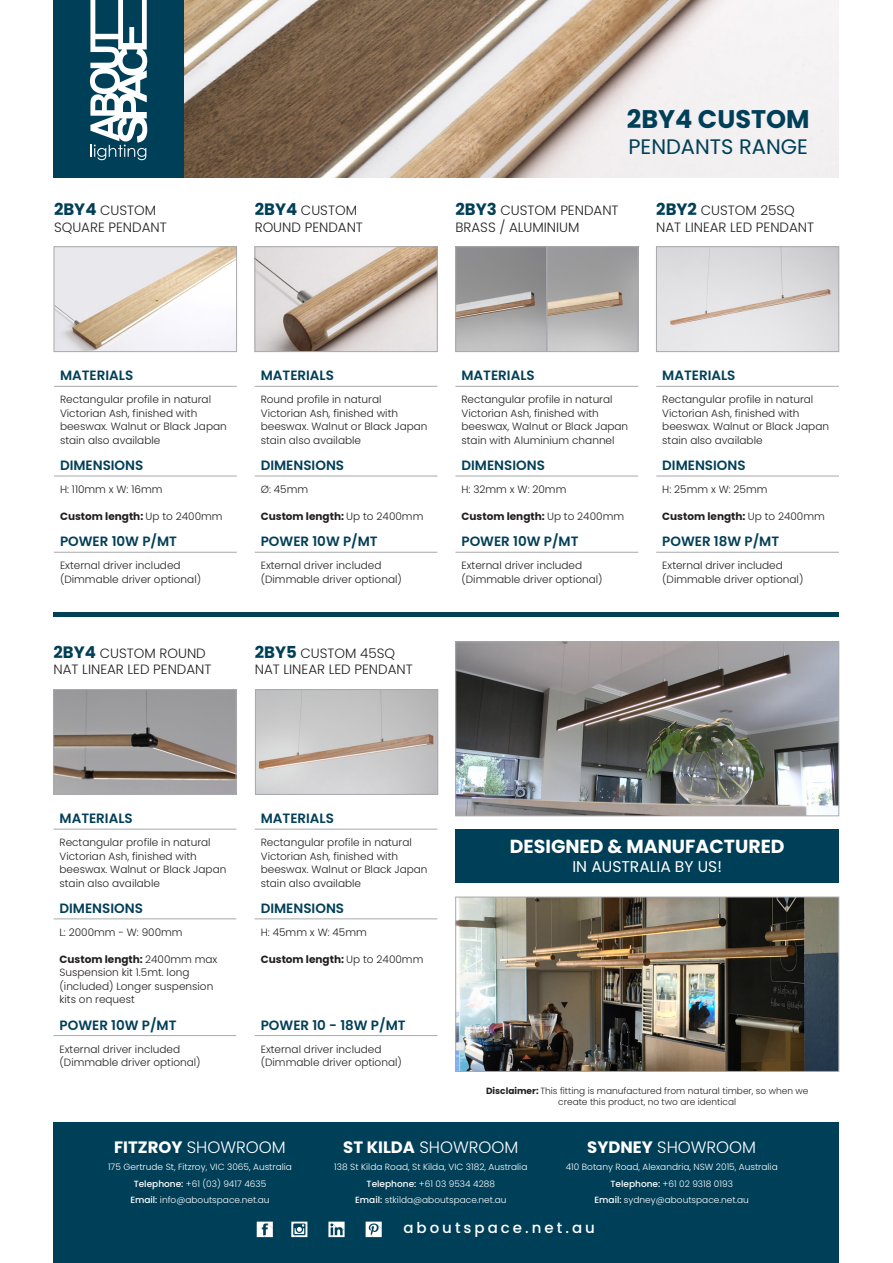
<style>
.page{position:relative;width:893px;height:1263px;background:#fff}
.page>*{position:absolute;margin:0;border:0;box-sizing:border-box;transform-origin:0 0}
.t1{font:700 25.5px "Poppins";color:#003f58}
.t2{font:21px "Poppins";color:#003f58}
.t3{font:700 18.9px "Poppins";color:#fff}
.t4{font:300 16.5px "Poppins";color:#fff}
.t5{font:15.6px "Poppins";color:#fff}
.t6{font:500 15px "Poppins";letter-spacing:.2em;color:#fff}
.t7{font:600 13.5px "Poppins";color:#003f58}
.t8{font:300 13.5px "Poppins";color:#231f20}
.t9{font:300 10.5px/13.5px "Poppins";color:#231f20}
.t10{font:700 10.5px "Poppins";color:#231f20}
.t11{font:300 9px "Poppins";color:#fff}
.t12{font:300 9px/10.8px "Poppins";color:#231f20;text-align:center}
.s1{font-weight:700;font-size:16.5px;color:#003f58}
.s2{font-weight:300}
.s3{font-weight:700}
.s4{font-weight:500}
</style>
<div class="page">
<img style="left:184px;top:0;width:655px;height:178px">
<div style="left:54px;top:0;width:130px;height:178px;background:#003f58"></div>
<hr style="left:54px;top:613px;width:785px;height:4px;background:#003f58">
<div style="left:54px;top:1122px;width:785px;height:141px;background:#003f58"></div>
<svg style="left:90px;top:0;width:57px;height:160px"></svg>
<img style="left:56px;top:248px;width:179px;height:102px">
<div style="left:54px;top:246px;width:183px;height:106px;border:1px solid #a8a9ad"></div>
<img style="left:257px;top:248px;width:178px;height:102px">
<div style="left:255px;top:246px;width:182px;height:106px;border:1px solid #a8a9ad"></div>
<img style="left:658px;top:248px;width:179px;height:102px">
<div style="left:656px;top:246px;width:183px;height:106px;border:1px solid #a8a9ad"></div>
<img style="left:257px;top:691px;width:179px;height:102px">
<div style="left:255px;top:689px;width:183px;height:106px;border:1px solid #a8a9ad"></div>
<img style="left:457px;top:644px;width:380px;height:170px">
<div style="left:455px;top:642px;width:384px;height:174px;border:1px solid #a8a9ad"></div>
<img style="left:457px;top:899px;width:380px;height:170px">
<div style="left:455px;top:897px;width:384px;height:174px;border:1px solid #a8a9ad"></div>
<img style="left:56px;top:691px;width:178px;height:102px">
<div style="left:54px;top:689px;width:182px;height:106px;border:1px solid #a8a9ad"></div>
<img style="left:457px;top:248px;width:179px;height:102px">
<div style="left:455px;top:246px;width:92px;height:106px;border:1px solid #a8a9ad"></div>
<div style="left:547px;top:246px;width:91px;height:106px;border:1px solid #a8a9ad"></div>
<hr style="left:54px;top:386px;width:183px;height:1px;background:#a8a9ad">
<hr style="left:54px;top:476px;width:183px;height:1px;background:#a8a9ad">
<hr style="left:54px;top:552px;width:183px;height:1px;background:#a8a9ad">
<hr style="left:255px;top:386px;width:182px;height:1px;background:#a8a9ad">
<hr style="left:255px;top:476px;width:182px;height:1px;background:#a8a9ad">
<hr style="left:255px;top:552px;width:182px;height:1px;background:#a8a9ad">
<hr style="left:455px;top:386px;width:183px;height:1px;background:#a8a9ad">
<hr style="left:455px;top:476px;width:183px;height:1px;background:#a8a9ad">
<hr style="left:455px;top:552px;width:183px;height:1px;background:#a8a9ad">
<hr style="left:255px;top:829px;width:182px;height:1px;background:#a8a9ad">
<hr style="left:255px;top:918px;width:182px;height:1px;background:#a8a9ad">
<hr style="left:255px;top:1035px;width:182px;height:1px;background:#a8a9ad">
<hr style="left:656px;top:386px;width:183px;height:1px;background:#a8a9ad">
<hr style="left:656px;top:476px;width:183px;height:1px;background:#a8a9ad">
<hr style="left:656px;top:552px;width:183px;height:1px;background:#a8a9ad">
<hr style="left:54px;top:829px;width:182px;height:1px;background:#a8a9ad">
<hr style="left:54px;top:918px;width:182px;height:1px;background:#a8a9ad">
<hr style="left:54px;top:1035px;width:182px;height:1px;background:#a8a9ad">
<svg style="left:257px;top:1221px;width:16px;height:16px"></svg>
<svg style="left:291px;top:1221px;width:16px;height:16px"></svg>
<svg style="left:328px;top:1221px;width:17px;height:16px"></svg>
<svg style="left:366px;top:1221px;width:16px;height:16px"></svg>
<div style="left:455px;top:830px;width:384px;height:53px;background:#003f58"></div>
<p class="t8" style="left:54px;top:203px;width:104px"><span class="s1">2BY4</span> CUSTOM</p>
<p class="t8" style="left:54px;top:219px;width:114px">SQUARE PENDANT</p>
<p class="t8" style="left:255px;top:203px;width:104px"><span class="s1">2BY4</span> CUSTOM</p>
<p class="t8" style="left:255px;top:219px;width:110px">ROUND PENDANT</p>
<p class="t1" style="left:627px;top:105px;width:184px">2BY4 CUSTOM</p>
<p class="t2" style="left:628px;top:134px;width:181px">PENDANTS RANGE</p>
<p class="t8" style="left:455px;top:203px;width:165px"><span class="s1">2BY3</span> CUSTOM PENDANT</p>
<p class="t8" style="left:455px;top:219px;width:126px">BRASS / ALUMINIUM</p>
<p class="t8" style="left:656px;top:203px;width:140px"><span class="s1">2BY2</span> CUSTOM 25SQ</p>
<p class="t8" style="left:656px;top:219px;width:160px">NAT LINEAR LED PENDANT</p>
<p class="t7" style="left:60px;top:368px;width:75px">MATERIALS</p>
<p class="t9" style="left:60px;top:393px;width:168px">Rectangular profile in natural<br>Victorian Ash, finished with beeswax. Walnut or Black Japan stain also available</p>
<p class="t7" style="left:60px;top:457px;width:85px">DIMENSIONS</p>
<p class="t9" style="left:60px;top:483px;width:104px">H: 110mm x W: 16mm</p>
<p class="t10" style="left:60px;top:510px;width:164px">Custom length: <span class="s2">Up to 2400mm</span></p>
<p class="t7" style="left:60px;top:534px;width:119px">POWER 10W P/MT</p>
<p class="t9" style="left:60px;top:559px;width:122px">External driver included</p>
<p class="t9" style="left:60px;top:572px;width:143px">(Dimmable driver optional)</p>
<p class="t8" style="left:54px;top:645px;width:154px"><span class="s1">2BY4</span> CUSTOM ROUND</p>
<p class="t8" style="left:54px;top:662px;width:160px">NAT LINEAR LED PENDANT</p>
<p class="t7" style="left:261px;top:368px;width:75px">MATERIALS</p>
<p class="t9" style="left:261px;top:393px;width:168px">Round profile in natural<br>Victorian Ash, finished with beeswax. Walnut or Black Japan stain also available</p>
<p class="t7" style="left:261px;top:457px;width:85px">DIMENSIONS</p>
<p class="t9" style="left:261px;top:483px;width:49px">Ø: 45mm</p>
<p class="t10" style="left:261px;top:510px;width:164px">Custom length: <span class="s2">Up to 2400mm</span></p>
<p class="t7" style="left:261px;top:534px;width:119px">POWER 10W P/MT</p>
<p class="t9" style="left:261px;top:559px;width:122px">External driver included</p>
<p class="t9" style="left:261px;top:572px;width:143px">(Dimmable driver optional)</p>
<p class="t8" style="left:255px;top:645px;width:142px"><span class="s1">2BY5</span> CUSTOM 45SQ</p>
<p class="t8" style="left:255px;top:662px;width:160px">NAT LINEAR LED PENDANT</p>
<p class="t7" style="left:461px;top:368px;width:75px">MATERIALS</p>
<p class="t9" style="left:461px;top:393px;width:168px">Rectangular profile in natural<br>Victorian Ash, finished with beeswax, Walnut or Black Japan stain with Aluminium channel</p>
<p class="t7" style="left:461px;top:457px;width:85px">DIMENSIONS</p>
<p class="t9" style="left:461px;top:483px;width:106px">H: 32mm x W: 20mm</p>
<p class="t10" style="left:461px;top:510px;width:164px">Custom length: <span class="s2">Up to 2400mm</span></p>
<p class="t7" style="left:461px;top:534px;width:119px">POWER 10W P/MT</p>
<p class="t9" style="left:461px;top:559px;width:122px">External driver included</p>
<p class="t9" style="left:461px;top:572px;width:143px">(Dimmable driver optional)</p>
<p class="t7" style="left:662px;top:368px;width:75px">MATERIALS</p>
<p class="t9" style="left:662px;top:393px;width:168px">Rectangular profile in natural<br>Victorian Ash, finished with beeswax. Walnut or Black Japan stain also available</p>
<p class="t7" style="left:662px;top:457px;width:85px">DIMENSIONS</p>
<p class="t9" style="left:662px;top:483px;width:107px">H: 25mm x W: 25mm</p>
<p class="t10" style="left:662px;top:510px;width:164px">Custom length: <span class="s2">Up to 2400mm</span></p>
<p class="t7" style="left:662px;top:534px;width:118px">POWER 18W P/MT</p>
<p class="t9" style="left:662px;top:559px;width:122px">External driver included</p>
<p class="t9" style="left:662px;top:572px;width:143px">(Dimmable driver optional)</p>
<p class="t7" style="left:60px;top:810px;width:75px">MATERIALS</p>
<p class="t9" style="left:60px;top:836px;width:168px">Rectangular profile in natural<br>Victorian Ash, finished with beeswax. Walnut or Black Japan stain also available</p>
<p class="t7" style="left:60px;top:900px;width:85px">DIMENSIONS</p>
<p class="t9" style="left:60px;top:925px;width:125px">L: 2000mm - W: 900mm</p>
<p class="t10" style="left:60px;top:953px;width:159px">Custom length: <span class="s2">2400mm max</span></p>
<p class="t9" style="left:60px;top:966px;width:155px">Suspension kit 1.5mt. long (included) Longer suspension kits on request</p>
<p class="t7" style="left:60px;top:1017px;width:119px">POWER 10W P/MT</p>
<p class="t9" style="left:60px;top:1042px;width:122px">External driver included</p>
<p class="t9" style="left:60px;top:1056px;width:143px">(Dimmable driver optional)</p>
<p class="t7" style="left:261px;top:810px;width:75px">MATERIALS</p>
<p class="t9" style="left:261px;top:836px;width:168px">Rectangular profile in natural<br>Victorian Ash, finished with beeswax. Walnut or Black Japan stain also available</p>
<p class="t7" style="left:261px;top:900px;width:85px">DIMENSIONS</p>
<p class="t9" style="left:261px;top:925px;width:108px">H: 45mm x W: 45mm</p>
<p class="t10" style="left:261px;top:953px;width:164px">Custom length: <span class="s2">Up to 2400mm</span></p>
<p class="t7" style="left:261px;top:1017px;width:146px">POWER 10 - 18W P/MT</p>
<p class="t9" style="left:261px;top:1042px;width:122px">External driver included</p>
<p class="t9" style="left:261px;top:1056px;width:143px">(Dimmable driver optional)</p>
<p class="t3" style="left:510px;top:836px;width:276px">DESIGNED &amp; MANUFACTURED</p>
<p class="t5" style="left:572px;top:857px;width:151px">IN AUSTRALIA BY US!</p>
<p class="t12" style="left:486px;top:1085px;width:324px"><span class="s3">Disclaimer:</span> This fitting is manufactured from natural timber, so when we create this product, no two are identical</p>
<p class="t4" style="left:114px;top:1138px;width:173px"><span class="s3">FITZROY</span> SHOWROOM</p>
<p class="t4" style="left:343px;top:1138px;width:177px"><span class="s3">ST KILDA</span> SHOWROOM</p>
<p class="t4" style="left:587px;top:1138px;width:170px"><span class="s3">SYDNEY</span> SHOWROOM</p>
<p class="t11" style="left:108px;top:1162px;width:185px">175 Gertrude St, Fitzroy, VIC 3065, Australia</p>
<p class="t11" style="left:134px;top:1178px;width:134px"><span class="s4">Telephone:</span> +61 (03) 9417 4635</p>
<p class="t11" style="left:130px;top:1195px;width:141px"><span class="s4">Email:</span> info@aboutspace.net.au</p>
<p class="t11" style="left:334px;top:1162px;width:195px">138 St Kilda Road, St Kilda, VIC 3182, Australia</p>
<p class="t11" style="left:367px;top:1178px;width:130px"><span class="s4">Telephone:</span> +61 03 9534 4288</p>
<p class="t11" style="left:355px;top:1195px;width:153px"><span class="s4">Email:</span> stkilda@aboutspace.net.au</p>
<p class="t11" style="left:566px;top:1162px;width:213px">410 Botany Road, Alexandria, NSW 2015, Australia</p>
<p class="t11" style="left:610px;top:1178px;width:124px"><span class="s4">Telephone:</span> +61 02 9318 0193</p>
<p class="t11" style="left:594px;top:1195px;width:156px"><span class="s4">Email:</span> sydney@aboutspace.net.au</p>
<p class="t6" style="left:403px;top:1219px;width:193px">aboutspace.net.au</p>
</div>
